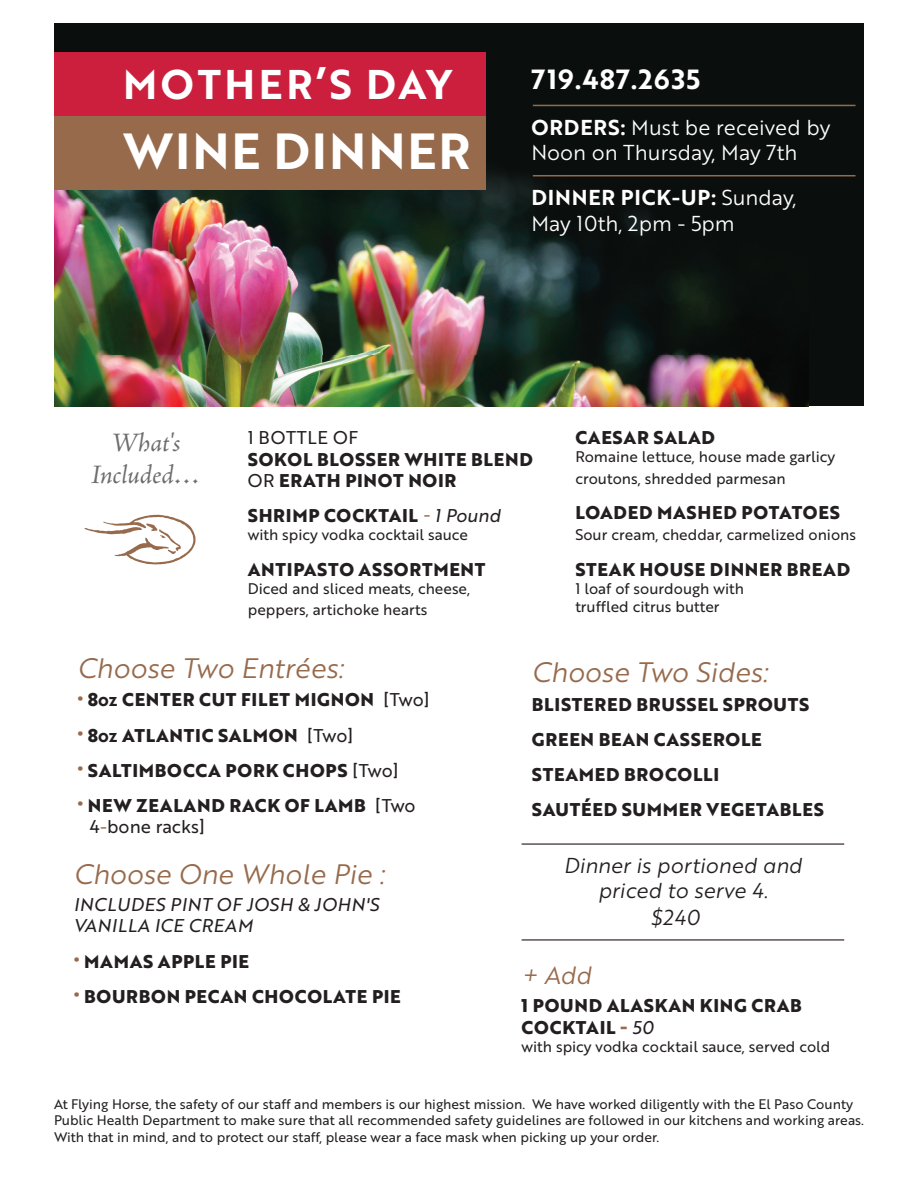
<style>
.page{position:relative;width:918px;height:1188px;background:#fff}
.page>*{position:absolute;margin:0;border:0;box-sizing:border-box;transform-origin:0 0}
.t1{font:49.35px "Brother 1816 Bold";letter-spacing:.04em;color:#fff}
.t2{font:40.35px "Brother 1816 Bold";letter-spacing:.09em;color:#fff}
.t3{font:27.45px "Brother 1816 Book Italic";color:#976a4c}
.t4{font:italic 27px/32.4px "Adobe Jenson Pro";letter-spacing:-.005em;color:#6d6d6e;text-align:center}
.t5{font:27px "Brother 1816 Bold";letter-spacing:.04em;color:#fff}
.t6{font:24.45px "Brother 1816 Book Italic";color:#976a4c}
.t7{font:21px/25.2px "Brother 1816 Book";color:#fff}
.t8{font:21px/25.2px "Brother 1816 Book Italic";color:#231f20;text-align:center}
.t9{font:21px "Brother 1816 Bold";letter-spacing:.04em;color:#fff}
.t10{font:700 18px/35.1px "Brother 1816 Extra";letter-spacing:.04em;color:#231f20}
.t11{font:18px/21px "Brother 1816 Regular Italic";letter-spacing:.04em;color:#231f20}
.t12{font:18px "Brother 1816 Regular";letter-spacing:.005em;color:#231f20}
.t13{font:18px "Brother 1816 Regular";letter-spacing:.04em;color:#231f20}
.t14{font:15px/21.6px "Brother 1816 Regular";color:#231f20}
.t15{font:13.5px/16.2px "Brother 1816 Regular";color:#231f20}
.s1{font-family:"Brother 1816 Bold"}
.s2{font-family:"Brother 1816 Book"}
.s3{font-family:"Brother 1816 Regular";font-weight:400}
.s4{font-family:"Brother 1816 Regular Italic";font-weight:400;color:#976a4c}
.s5{font-family:"Brother 1816 Regular Italic";font-weight:400}
.s6{color:#976a4c}
.s7{font-family:"Brother 1816 Bold";font-weight:400}
</style>
<div class="page">
<div style="left:54px;top:24px;width:810px;height:382px;background:#0a0f0d"></div>
<img style="left:54px;top:104px;width:755px;height:302px">
<svg style="left:85px;top:515px;width:111px;height:49px"></svg>
<div style="left:54px;top:52px;width:432px;height:138px;background:#976a4c"></div>
<div style="left:54px;top:52px;width:432px;height:64px;background:#cc1f3d"></div>
<hr style="left:533px;top:105px;width:322px;height:1px;background:#976a4c">
<hr style="left:533px;top:175px;width:322px;height:1px;background:#976a4c">
<hr style="left:522px;top:843px;width:322px;height:2px;background:#5a5255">
<hr style="left:522px;top:939px;width:322px;height:2px;background:#5a5255">
<h2 class="t2" style="left:123px;top:54px;width:330px">MOTHER’S DAY</h2>
<h3 class="t5" style="left:531px;top:59px;width:171px">719.487.2635</h3>
<p class="t7" style="left:531px;top:114px;width:301px"><span class="s1">ORDERS:</span> Must be received by<br>Noon on Thursday, May 7th</p>
<p class="t9" style="left:531px;top:182px;width:267px">DINNER PICK-UP: <span class="s2">Sunday,</span></p>
<p class="t7" style="left:531px;top:210px;width:205px">May 10th, 2pm - 5pm</p>
<h1 class="t1" style="left:123px;top:114px;width:349px">WINE DINNER</h1>
<h3 class="t4" style="left:91px;top:428px;width:111px">What's<br>Included…</h3>
<p class="t13" style="left:248px;top:424px;width:112px">1 BOTTLE OF</p>
<p class="t10" style="left:248px;top:448px;width:287px;line-height:21.6px">SOKOL BLOSSER WHITE BLEND<br><span class="s3">OR</span> ERATH PINOT NOIR</p>
<p class="t10" style="left:248px;top:498px;width:254px">SHRIMP COCKTAIL <span class="s4">-</span> <span class="s5">1 Pound</span></p>
<p class="t14" style="left:248px;top:524px;width:222px">with spicy vodka cocktail sauce</p>
<p class="t10" style="left:248px;top:551px;width:239px">ANTIPASTO ASSORTMENT</p>
<p class="t14" style="left:248px;top:577px;width:224px">Diced and sliced meats, cheese, peppers, artichoke hearts</p>
<p class="t10" style="left:575px;top:420px;width:141px">CAESAR SALAD</p>
<p class="t14" style="left:575px;top:445px;width:261px">Romaine lettuce, house made garlicy croutons, shredded parmesan</p>
<p class="t10" style="left:575px;top:494px;width:266px">LOADED MASHED POTATOES</p>
<p class="t14" style="left:575px;top:524px;width:282px">Sour cream, cheddar, carmelized onions</p>
<p class="t10" style="left:575px;top:551px;width:276px">STEAK HOUSE DINNER BREAD</p>
<p class="t14" style="left:575px;top:579px;width:170px;line-height:18px">1 loaf of sourdough with truffled citrus butter</p>
<h3 class="t3" style="left:77px;top:648px;width:267px">Choose Two Entrées:</h3>
<p class="t10" style="left:77px;top:682px;width:354px"><span class="s6">•</span> 8<span class="s7">oz</span> CENTER CUT FILET MIGNON <span class="s3">[Two]</span></p>
<p class="t10" style="left:77px;top:717px;width:278px"><span class="s6">•</span> 8<span class="s7">oz</span> ATLANTIC SALMON <span class="s3">[Two]</span></p>
<p class="t10" style="left:77px;top:752px;width:323px"><span class="s6">•</span> SALTIMBOCCA PORK CHOPS <span class="s3">[Two]</span></p>
<p class="t10" style="left:77px;top:787px;width:340px"><span class="s6">•</span> NEW ZEALAND RACK OF LAMB <span class="s3">[Two</span></p>
<p class="t12" style="left:89px;top:813px;width:117px">4<span class="s6">-</span>bone racks]</p>
<h3 class="t3" style="left:74px;top:854px;width:312px">Choose One Whole Pie :</h3>
<p class="t11" style="left:74px;top:894px;width:307px">INCLUDES PINT OF JOSH &amp; JOHN'S<br>VANILLA ICE CREAM</p>
<p class="t10" style="left:74px;top:943px;width:177px"><span class="s6">•</span> MAMAS APPLE PIE</p>
<p class="t10" style="left:74px;top:978px;width:329px"><span class="s6">•</span> BOURBON PECAN CHOCOLATE PIE</p>
<h3 class="t3" style="left:532px;top:652px;width:237px">Choose Two Sides:</h3>
<p class="t10" style="left:532px;top:686px;width:294px">BLISTERED BRUSSEL SPROUTS<br>GREEN BEAN CASSEROLE<br>STEAMED BROCOLLI<br>SAUTÉED SUMMER VEGETABLES</p>
<p class="t8" style="left:564px;top:852px;width:240px">Dinner is portioned and priced to serve 4.</p>
<p class="t8" style="left:650px;top:904px;width:51px">$240</p>
<h3 class="t6" style="left:522px;top:957px;width:71px">+ Add</h3>
<p class="t10" style="left:522px;top:995px;width:282px;line-height:21.6px">1 POUND ALASKAN KING CRAB<br>COCKTAIL <span class="s6">-</span> <span class="s5">50</span></p>
<p class="t14" style="left:522px;top:1035px;width:310px">with spicy vodka cocktail sauce, served cold</p>
<p class="t15" style="left:54px;top:1096px;width:811px">At Flying Horse, the safety of our staff and members is our highest mission. We have worked diligently with the El Paso County<br>Public Health Department to make sure that all recommended safety guidelines are followed in our kitchens and working areas.<br>With that in mind, and to protect our staff, please wear a face mask when picking up your order.</p>
</div>
